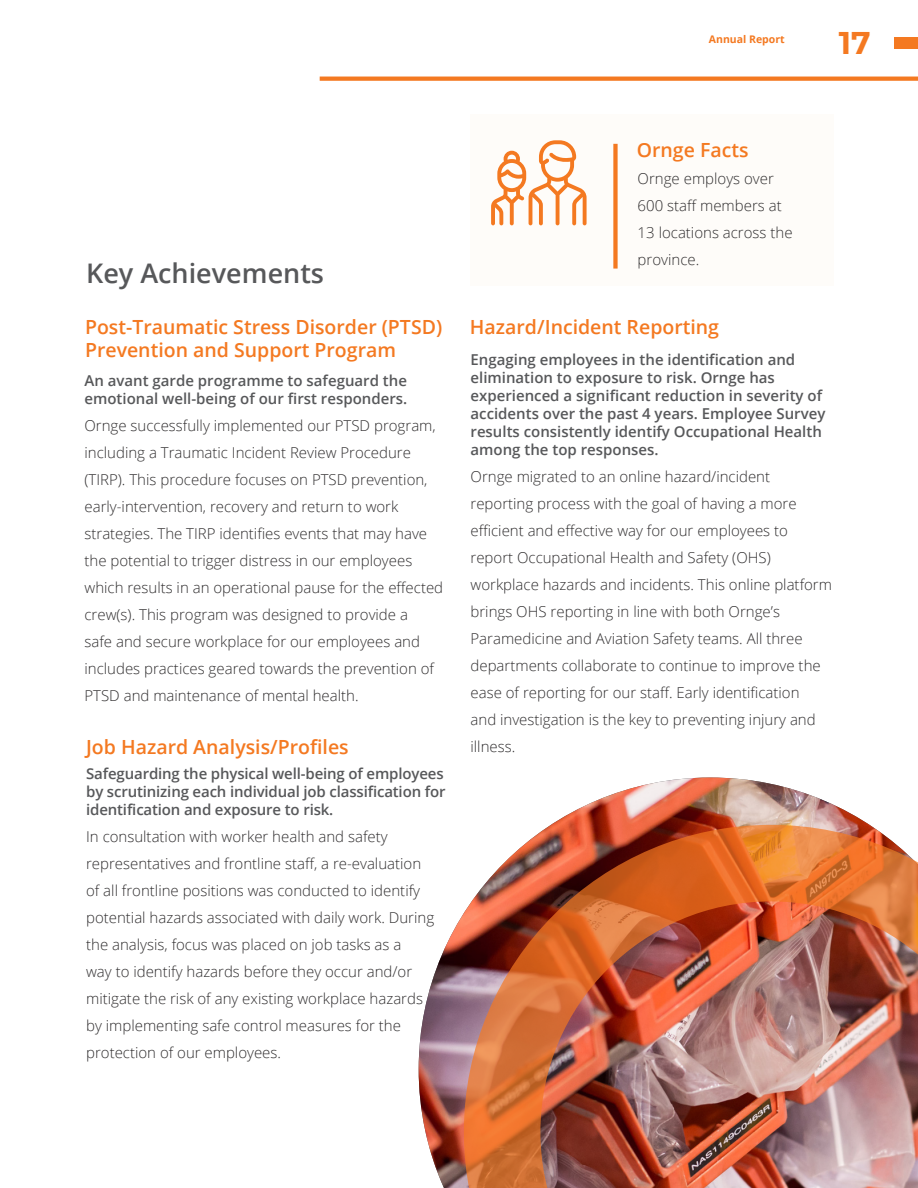
<style>
.page{position:relative;width:918px;height:1188px;background:#fff}
.page>*{position:absolute;margin:0;border:0;box-sizing:border-box;transform-origin:0 0}
.t1{font:700 31.5px "Montserrat";color:#f47921}
.Sub_Title{font:600 27px "Open Sans";color:#57585a}
.Sub_sub_tittle{font:600 19.5px/23.4px "Open Sans";color:#f47921}
.Sub_sub_tittle-2{font:300 15px/27px "Open Sans";color:#312f30}
.body_text{font:300 15px/27px "Open Sans";color:#312f30}
.Sub_sub_tittle-3{font:600 15px/18px "Open Sans";color:#57585a}
.t2{font:700 10.5px "Open Sans";color:#f47921}
.s1{color:#fff}
</style>
<div class="page">
<div style="left:895px;top:37px;width:23px;height:11px;background:#f47921"></div>
<svg style="left:320px;top:77px;width:598px;height:4px;background:#f4802c"></svg>
<img style="left:419px;top:778px;width:451px;height:410px">
<img style="left:464px;top:825px;width:454px;height:363px">
<div style="left:470px;top:114px;width:364px;height:172px;background:#fefcf9"></div>
<div style="left:613px;top:144px;width:5px;height:125px;background:#f47921"></div>
<svg style="left:491px;top:140px;width:96px;height:85px"></svg>
<h1 class="t1" style="left:839px;top:21px;width:33px">17</h1>
<p class="t2" style="left:709px;top:32px;width:172px">Annual Report <span class="s1">| Company Name</span></p>
<p class="Sub_Title" style="left:86px;top:255px;width:240px">Key Achievements</p>
<p class="Sub_sub_tittle" style="left:85px;top:315px;width:359px">Post-Traumatic Stress Disorder (PTSD)<br>Prevention and Support Program</p>
<p class="Sub_sub_tittle-3" style="left:84px;top:371px;width:324px">An avant garde programme to safeguard the emotional well-being of our first responders.</p>
<p class="Sub_sub_tittle-2" style="left:84px;top:412px;width:360px">Ornge successfully implemented our PTSD program, including a Traumatic Incident Review Procedure (TIRP). This procedure focuses on PTSD prevention, early-intervention, recovery and return to work strategies. The TIRP identifies events that may have the potential to trigger distress in our employees which results in an operational pause for the effected crew(s). This program was designed to provide a<br>safe and secure workplace for our employees and includes practices geared towards the prevention of PTSD and maintenance of mental health.</p>
<p class="Sub_sub_tittle" style="left:637px;top:138px;width:113px">Ornge Facts</p>
<p class="body_text" style="left:638px;top:165px;width:156px">Ornge employs over<br>600 staff members at<br>13 locations across the province.</p>
<p class="Sub_sub_tittle" style="left:470px;top:315px;width:251px">Hazard/Incident Reporting</p>
<p class="Sub_sub_tittle-3" style="left:471px;top:351px;width:356px">Engaging employees in the identification and elimination to exposure to risk. Ornge has experienced a significant reduction in severity of accidents over the past 4 years. Employee Survey results consistently identify Occupational Health among the top responses.</p>
<p class="body_text" style="left:471px;top:463px;width:363px">Ornge migrated to an online hazard/incident reporting process with the goal of having a more efficient and effective way for our employees to report Occupational Health and Safety (OHS) workplace hazards and incidents. This online platform brings OHS reporting in line with both Ornge’s Paramedicine and Aviation Safety teams. All three departments collaborate to continue to improve the ease of reporting for our staff. Early identification<br>and investigation is the key to preventing injury and</p>
<p class="Sub_sub_tittle" style="left:86px;top:735px;width:264px">Job Hazard Analysis/Profiles</p>
<p class="body_text" style="left:471px;top:733px;width:46px">illness.</p>
<p class="Sub_sub_tittle-3" style="left:86px;top:764px;width:361px">Safeguarding the physical well-being of employees by scrutinizing each individual job classification for identification and exposure to risk.</p>
<p class="Sub_sub_tittle-2" style="left:86px;top:823px;width:350px">In consultation with worker health and safety representatives and frontline staff, a re-evaluation of all frontline positions was conducted to identify potential hazards associated with daily work. During the analysis, focus was placed on job tasks as a<br>way to identify hazards before they occur and/or mitigate the risk of any existing workplace hazards by implementing safe control measures for the protection of our employees.</p>
</div>
